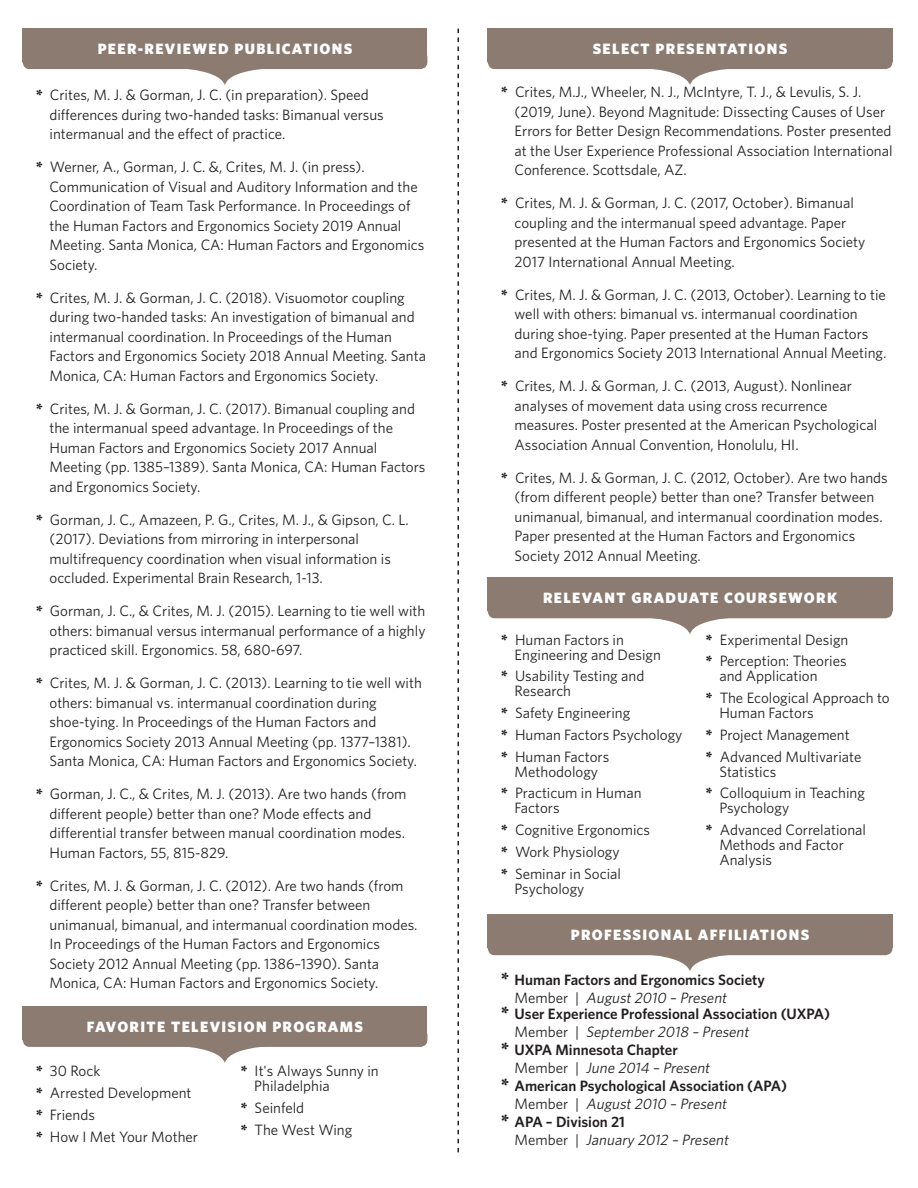
<style>
.page{position:relative;width:918px;height:1188px;background:#fff}
.page>*{position:absolute;margin:0;border:0;box-sizing:border-box;transform-origin:0 0}
.t1{font:15px/19.5px "Whitney";color:#231f20}
.t2{font:600 15px/18px "Whitney";color:#231f20}
.t3{font:900 15px "Whitney";letter-spacing:.09em;color:#fff}
.t4{font:italic 15px/18px "Whitney";color:#231f20}
.s1{font-family:"Sentinel";font-weight:900}
.s2{font-family:"Sentinel";font-weight:900;font-size:18px}
.s3{font-weight:400}
.s4{font-weight:400;font-style:italic}
.s5{font-family:"Sentinel";font-weight:900;font-style:normal;font-size:18px}
.s6{font-weight:600;font-style:normal}
.s7{font-style:normal}
</style>
<div class="page">
<svg style="left:458px;top:29px;width:1px;height:1123px"></svg>
<div style="left:23px;top:50px;width:404px;height:19px;background:#8b7b71;border-radius:7px"></div>
<svg style="left:158px;top:69px;width:134px;height:16px"></svg>
<div style="left:22px;top:29px;width:406px;height:33px;background:#8b7b71"></div>
<div style="left:488px;top:599px;width:405px;height:19px;background:#8b7b71;border-radius:7px"></div>
<svg style="left:624px;top:618px;width:133px;height:16px"></svg>
<div style="left:488px;top:578px;width:405px;height:33px;background:#8b7b71"></div>
<div style="left:488px;top:936px;width:405px;height:19px;background:#8b7b71;border-radius:7px"></div>
<svg style="left:624px;top:955px;width:133px;height:16px"></svg>
<div style="left:488px;top:915px;width:405px;height:33px;background:#8b7b71"></div>
<div style="left:488px;top:50px;width:405px;height:19px;background:#8b7b71;border-radius:7px"></div>
<svg style="left:624px;top:69px;width:133px;height:16px"></svg>
<div style="left:488px;top:29px;width:405px;height:33px;background:#8b7b71"></div>
<div style="left:23px;top:1028px;width:404px;height:19px;background:#8b7b71;border-radius:7px"></div>
<svg style="left:158px;top:1046px;width:134px;height:17px"></svg>
<div style="left:22px;top:1006px;width:406px;height:34px;background:#8b7b71"></div>
<p class="t3" style="left:98px;top:39px;width:256px">PEER-REVIEWED PUBLICATIONS</p>
<p class="t1" style="left:50px;top:85px;width:336px;text-indent:-14px"><span class="s1">*</span> Crites, M. J. &amp; Gorman, J. C. (in preparation). Speed differences during two-handed tasks: Bimanual versus intermanual and the effect of practice.</p>
<p class="t1" style="left:50px;top:157px;width:376px;text-indent:-14px"><span class="s1">*</span> Werner, A., Gorman, J. C. &amp;, Crites, M. J. (in press).<br>Communication of Visual and Auditory Information and the Coordination of Team Task Performance. In Proceedings of the Human Factors and Ergonomics Society 2019 Annual Meeting. Santa Monica, CA: Human Factors and Ergonomics Society.</p>
<p class="t1" style="left:50px;top:288px;width:378px;text-indent:-14px"><span class="s1">*</span> Crites, M. J. &amp; Gorman, J. C. (2018). Visuomotor coupling during two-handed tasks: An investigation of bimanual and intermanual coordination. In Proceedings of the Human Factors and Ergonomics Society 2018 Annual Meeting. Santa Monica, CA: Human Factors and Ergonomics Society.</p>
<p class="t1" style="left:50px;top:399px;width:377px;text-indent:-14px"><span class="s1">*</span> Crites, M. J. &amp; Gorman, J. C. (2017). Bimanual coupling and the intermanual speed advantage. In Proceedings of the Human Factors and Ergonomics Society 2017 Annual Meeting (pp. 1385–1389). Santa Monica, CA: Human Factors and Ergonomics Society.</p>
<p class="t1" style="left:50px;top:510px;width:361px;text-indent:-14px"><span class="s1">*</span> Gorman, J. C., Amazeen, P. G., Crites, M. J., &amp; Gipson, C. L. (2017). Deviations from mirroring in interpersonal multifrequency coordination when visual information is occluded. Experimental Brain Research, 1-13.</p>
<p class="t1" style="left:50px;top:601px;width:378px;text-align:justify;text-indent:-14px"><span class="s1">*</span> Gorman, J. C., &amp; Crites, M. J. (2015). Learning to tie well with others: bimanual versus intermanual performance of a highly practiced skill. Ergonomics. 58, 680-697.</p>
<p class="t1" style="left:50px;top:673px;width:374px;text-indent:-14px"><span class="s1">*</span> Crites, M. J. &amp; Gorman, J. C. (2013). Learning to tie well with others: bimanual vs. intermanual coordination during shoe-tying. In Proceedings of the Human Factors and Ergonomics Society 2013 Annual Meeting (pp. 1377–1381).<br>Santa Monica, CA: Human Factors and Ergonomics Society.</p>
<p class="t1" style="left:50px;top:784px;width:359px;text-indent:-14px"><span class="s1">*</span> Gorman, J. C., &amp; Crites, M. J. (2013). Are two hands (from different people) better than one? Mode effects and differential transfer between manual coordination modes.<br>Human Factors, 55, 815-829.</p>
<p class="t1" style="left:50px;top:876px;width:370px;text-indent:-14px"><span class="s1">*</span> Crites, M. J. &amp; Gorman, J. C. (2012). Are two hands (from different people) better than one? Transfer between unimanual, bimanual, and intermanual coordination modes.<br>In Proceedings of the Human Factors and Ergonomics Society 2012 Annual Meeting (pp. 1386–1390). Santa Monica, CA: Human Factors and Ergonomics Society.</p>
<p class="t3" style="left:87px;top:1017px;width:278px">FAVORITE TELEVISION PROGRAMS</p>
<p class="t1" style="left:36px;top:1061px;width:66px"><span class="s1">*</span> 30 Rock</p>
<p class="t1" style="left:36px;top:1083px;width:157px"><span class="s1">*</span> Arrested Development</p>
<p class="t1" style="left:36px;top:1104px;width:60px"><span class="s1">*</span> Friends</p>
<p class="t1" style="left:36px;top:1126px;width:164px"><span class="s1">*</span> How I Met Your Mother</p>
<p class="t1" style="left:254px;top:1063px;width:126px;line-height:15px;text-indent:-14px"><span class="s1">*</span> It's Always Sunny in<br>Philadelphia</p>
<p class="t1" style="left:241px;top:1098px;width:65px"><span class="s1">*</span> Seinfeld</p>
<p class="t1" style="left:241px;top:1119px;width:113px"><span class="s1">*</span> The West Wing</p>
<p class="t3" style="left:593px;top:39px;width:196px">SELECT PRESENTATIONS</p>
<p class="t1" style="left:515px;top:82px;width:380px;text-indent:-14px"><span class="s1">*</span> Crites, M.J., Wheeler, N. J., McIntyre, T. J., &amp; Levulis, S. J. (2019, June). Beyond Magnitude: Dissecting Causes of User Errors for Better Design Recommendations. Poster presented at the User Experience Professional Association International Conference. Scottsdale, AZ.</p>
<p class="t1" style="left:515px;top:193px;width:352px;text-indent:-14px"><span class="s1">*</span> Crites, M. J. &amp; Gorman, J. C. (2017, October). Bimanual coupling and the intermanual speed advantage. Paper presented at the Human Factors and Ergonomics Society 2017 International Annual Meeting.</p>
<p class="t1" style="left:515px;top:285px;width:373px;text-indent:-14px"><span class="s1">*</span> Crites, M. J. &amp; Gorman, J. C. (2013, October). Learning to tie well with others: bimanual vs. intermanual coordination during shoe-tying. Paper presented at the Human Factors and Ergonomics Society 2013 International Annual Meeting.</p>
<p class="t1" style="left:515px;top:376px;width:364px;text-indent:-14px"><span class="s1">*</span> Crites, M. J. &amp; Gorman, J. C. (2013, August). Nonlinear analyses of movement data using cross recurrence measures. Poster presented at the American Psychological Association Annual Convention, Honolulu, HI.</p>
<p class="t1" style="left:515px;top:468px;width:375px;text-indent:-14px"><span class="s1">*</span> Crites, M. J. &amp; Gorman, J. C. (2012, October). Are two hands (from different people) better than one? Transfer between unimanual, bimanual, and intermanual coordination modes.<br>Paper presented at the Human Factors and Ergonomics Society 2012 Annual Meeting.</p>
<p class="t3" style="left:543px;top:588px;width:296px">RELEVANT GRADUATE COURSEWORK</p>
<p class="t1" style="left:515px;top:632px;width:148px;line-height:15px;text-indent:-14px"><span class="s1">*</span> Human Factors in<br>Engineering and Design</p>
<p class="t1" style="left:515px;top:668px;width:131px;line-height:15px;text-indent:-14px"><span class="s1">*</span> Usability Testing and<br>Research</p>
<p class="t1" style="left:501px;top:703px;width:131px"><span class="s1">*</span> Safety Engineering</p>
<p class="t1" style="left:501px;top:725px;width:183px"><span class="s1">*</span> Human Factors Psychology</p>
<p class="t1" style="left:501px;top:749px;width:110px;line-height:15px;text-align:center"><span class="s1">*</span> Human Factors<br>Methodology</p>
<p class="t1" style="left:515px;top:785px;width:129px;line-height:15px;text-indent:-14px"><span class="s1">*</span> Practicum in Human<br>Factors</p>
<p class="t1" style="left:501px;top:820px;width:151px"><span class="s1">*</span> Cognitive Ergonomics</p>
<p class="t1" style="left:501px;top:842px;width:120px"><span class="s1">*</span> Work Physiology</p>
<p class="t1" style="left:515px;top:866px;width:108px;line-height:15px;text-indent:-14px"><span class="s1">*</span> Seminar in Social<br>Psychology</p>
<p class="t1" style="left:706px;top:629px;width:144px"><span class="s1">*</span> Experimental Design</p>
<p class="t1" style="left:719px;top:653px;width:129px;line-height:15px;text-indent:-14px"><span class="s1">*</span> Perception: Theories and Application</p>
<p class="t1" style="left:719px;top:690px;width:172px;line-height:15px;text-indent:-14px"><span class="s1">*</span> The Ecological Approach to<br>Human Factors</p>
<p class="t1" style="left:706px;top:725px;width:145px"><span class="s1">*</span> Project Management</p>
<p class="t1" style="left:719px;top:749px;width:144px;line-height:15px;text-indent:-14px"><span class="s1">*</span> Advanced Multivariate<br>Statistics</p>
<p class="t1" style="left:719px;top:785px;width:147px;line-height:15px;text-indent:-14px"><span class="s1">*</span> Colloquium in Teaching<br>Psychology</p>
<p class="t1" style="left:719px;top:822px;width:148px;line-height:15px;text-indent:-14px"><span class="s1">*</span> Advanced Correlational<br>Methods and Factor<br>Analysis</p>
<p class="t3" style="left:571px;top:925px;width:240px">PROFESSIONAL AFFILIATIONS</p>
<p class="t2" style="left:515px;top:970px;width:252px;text-indent:-14px"><span class="s2">*</span> Human Factors and Ergonomics Society<br><span class="s3">M e m b e r |</span> <span class="s4">August2010 – Present</span></p>
<p class="t2" style="left:515px;top:1005px;width:317px;text-indent:-14px"><span class="s2">*</span> User Experience Professional Association (UXPA)<br><span class="s3">M e m b e r |</span> <span class="s4">September2018 – Present</span></p>
<p class="t2" style="left:515px;top:1041px;width:200px;text-indent:-14px"><span class="s2">*</span> UXPA Minnesota Chapter<br><span class="s3">M e m b e r |</span> <span class="s4">June 2014 – Present</span></p>
<p class="t2" style="left:515px;top:1077px;width:274px;text-indent:-14px"><span class="s2">*</span> American Psychological Association (APA)<br><span class="s3">M e m b e r |</span> <span class="s4">August2010 – Present</span></p>
<p class="t4" style="left:515px;top:1113px;width:219px;text-indent:-14px"><span class="s5">*</span> <span class="s6">APA – Division 21<br></span><span class="s7">M e m b e r |</span> January 2012 – Present</p>
</div>
